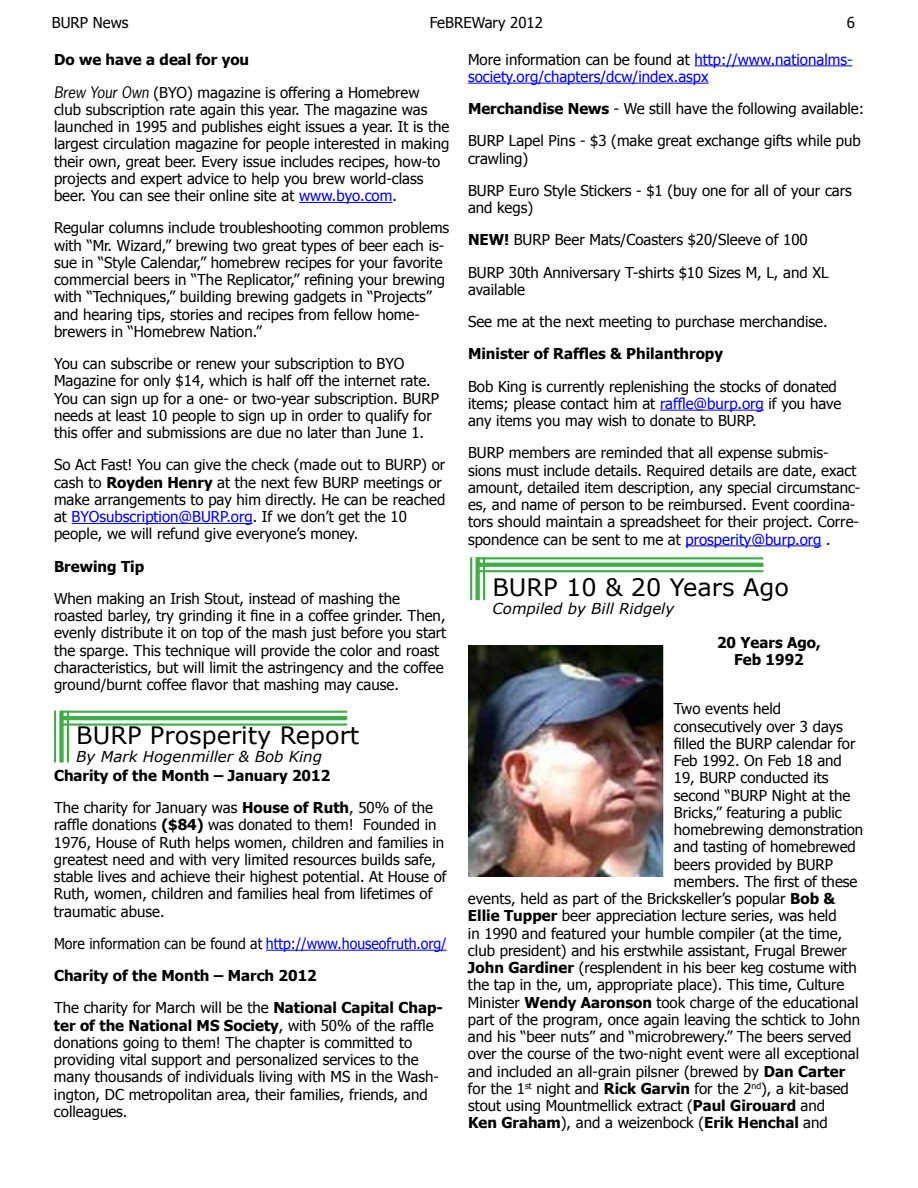
<style>
.page{position:relative;width:918px;height:1188px;background:#fff}
.page>*{position:absolute;margin:0;border:0;box-sizing:border-box;transform-origin:0 0}
.t1{font:24px "Verdana";color:#000}
.t2{font:15px/17.2px "Tahoma";color:#000}
.t3{font:700 15px/17.2px "Tahoma";color:#000;text-align:center}
.t4{font:15px/32.2px "Tahoma";color:#000;scale:.94 1}
.t5{font:15px/17.2px "Tahoma";color:#00f}
.t6{font:italic 15px "Verdana";color:#000}
.s1{font-weight:700}
.s2{font-family:"News Gothic";font-style:italic}
.s3{color:#00f}
.s4{font-weight:400}
.s5{color:#000}
</style>
<div class="page">
<hr style="left:483px;top:557px;width:2px;height:43px;background:#41ad49">
<svg style="left:476px;top:557px;width:4px;height:43px"></svg>
<hr style="left:470px;top:557px;width:2px;height:43px;background:#41ad49">
<hr style="left:478px;top:557px;width:285px;height:2px;background:#41ad49">
<svg style="left:478px;top:563px;width:285px;height:4px"></svg>
<hr style="left:478px;top:570px;width:285px;height:2px;background:#41ad49">
<img style="left:468px;top:646px;width:196px;height:230px">
<hr style="left:67px;top:711px;width:2px;height:51px;background:#41ad49">
<div style="left:59px;top:711px;width:5px;height:51px;background:#41ad49"></div>
<hr style="left:54px;top:711px;width:2px;height:51px;background:#41ad49">
<hr style="left:62px;top:711px;width:285px;height:2px;background:#41ad49">
<hr style="left:62px;top:716px;width:285px;height:4px;background:#41ad49">
<hr style="left:62px;top:723px;width:285px;height:3px;background:#41ad49">
<hr style="left:266px;top:950px;width:181px;height:1px;background:#00f">
<hr style="left:299px;top:202px;width:93px;height:1px;background:#00f">
<hr style="left:72px;top:523px;width:181px;height:1px;background:#00f">
<hr style="left:694px;top:65px;width:158px;height:1px;background:#00f">
<hr style="left:468px;top:83px;width:241px;height:1px;background:#00f">
<hr style="left:660px;top:410px;width:104px;height:1px;background:#00f">
<hr style="left:686px;top:545px;width:136px;height:1px;background:#00f">
<p class="t2" style="left:52px;top:13px;width:78px">BURP News</p>
<p class="t2" style="left:430px;top:13px;width:115px">FeBREWary 2012</p>
<p class="t2" style="left:847px;top:14px;width:10px">6</p>
<p class="t2" style="left:54px;top:43px;width:367px;line-height:32.2px"><span class="s1">Do we have a deal for you<br></span><span class="s2">Brew Your Own</span> (BYO) magazine is offering a Homebrew</p>
<p class="t2" style="left:54px;top:100px;width:397px">club subscription rate again this year. The magazine was launched in 1995 and publishes eight issues a year. It is the largest circulation magazine for people interested in making their own, great beer. Every issue includes recipes, how-to projects and expert advice to help you brew world-class beer. You can see their online site at <span class="s3">www.byo.com</span>.</p>
<p class="t2" style="left:54px;top:219px;width:397px">Regular columns include troubleshooting common problems with “Mr. Wizard,” brewing two great types of beer each is&shy;sue in “Style Calendar,” homebrew recipes for your favorite commercial beers in “The Replicator,” refining your brewing with “Techniques,” building brewing gadgets in “Projects” and hearing tips, stories and recipes from fellow home&shy;brewers in “Homebrew Nation.”</p>
<p class="t2" style="left:54px;top:354px;width:387px">You can subscribe or renew your subscription to BYO Magazine for only $14, which is half off the internet rate.<br>You can sign up for a one- or two-year subscription. BURP needs at least 10 people to sign up in order to qualify for this offer and submissions are due no later than June 1.</p>
<p class="t2" style="left:54px;top:456px;width:393px">So Act Fast! You can give the check (made out to BURP) or cash to <span class="s1">Royden Henry</span> at the next few BURP meetings or make arrangements to pay him directly. He can be reached at <span class="s3">BYOsubscription@BURP.org</span>. If we don’t get the 10 people, we will refund give everyone’s money.</p>
<p class="t3" style="left:54px;top:557px;width:92px">Brewing Tip</p>
<p class="t2" style="left:54px;top:589px;width:394px">When making an Irish Stout, instead of mashing the roasted barley, try grinding it fine in a coffee grinder. Then, evenly distribute it on top of the mash just before you start the sparge. This technique will provide the color and roast characteristics, but will limit the astringency and the coffee ground/burnt coffee flavor that mashing may cause.</p>
<h1 class="t1" style="left:76px;top:719px;width:285px">BURP Prosperity Report</h1>
<p class="t6" style="left:76px;top:746px;width:247px">By Mark Hogenmiller &amp; Bob King</p>
<p class="t3" style="left:54px;top:758px;width:381px;line-height:32.2px;text-align:left">Charity of the Month – January 2012<br><span class="s4">The charity for January was</span> House of Ruth<span class="s4">, 50% of the</span></p>
<p class="t2" style="left:54px;top:816px;width:394px">raffle donations <span class="s1">($84)</span> was donated to them! Founded in 1976, House of Ruth helps women, children and families in greatest need and with very limited resources builds safe, stable lives and achieve their highest potential. At House of Ruth, women, children and families heal from lifetimes of traumatic abuse.</p>
<p class="t4" style="left:54px;top:927px;width:419px">More information can be found at <span class="s3">http://www.houseofruth.org/<br></span><span class="s1">Charity of the Month – March 2012<br></span>The charity for March will be the <span class="s1">National Capital Chap-</span></p>
<p class="t2" style="left:54px;top:1016px;width:386px"><span class="s1">ter of the National MS Society</span>, with 50% of the raffle donations going to them! The chapter is committed to providing vital support and personalized services to the many thousands of individuals living with MS in the Wash&shy;ington, DC metropolitan area, their families, friends, and colleagues.</p>
<p class="t5" style="left:468px;top:50px;width:386px"><span class="s5">More information can be found at</span> http://www.nationalms&shy;society.org/chapters/dcw/index.aspx</p>
<p class="t2" style="left:468px;top:92px;width:398px;line-height:32.2px"><span class="s1">Merchandise News</span> - We still have the following available:<br>BURP Lapel Pins - $3 (make great exchange gifts while pub</p>
<p class="t2" style="left:468px;top:141px;width:385px;line-height:32.2px">crawling)<br>BURP Euro Style Stickers - $1 (buy one for all of your cars</p>
<p class="t2" style="left:468px;top:191px;width:362px;line-height:32.2px">and kegs)<br><span class="s1">NEW!</span> BURP Beer Mats/Coasters $20/Sleeve of 100<br>BURP 30th Anniversary T-shirts $10 Sizes M, L, and XL</p>
<p class="t2" style="left:468px;top:273px;width:361px;line-height:32.2px">available<br>See me at the next meeting to purchase merchandise.</p>
<p class="t3" style="left:468px;top:344px;width:257px">Minister of Raffles &amp; Philanthropy</p>
<p class="t2" style="left:468px;top:377px;width:375px">Bob King is currently replenishing the stocks of donated items; please contact him at <span class="s3">raffle@burp.org</span> if you have any items you may wish to donate to BURP.</p>
<p class="t2" style="left:468px;top:444px;width:394px">BURP members are reminded that all expense submis&shy;sions must include details. Required details are date, exact amount, detailed item description, any special circumstanc&shy;es, and name of person to be reimbursed. Event coordina&shy;tors should maintain a spreadsheet for their project. Corre&shy;spondence can be sent to me at <span class="s3">prosperity@burp.org</span> .</p>
<h1 class="t1" style="left:492px;top:571px;width:298px">BURP 10 &amp; 20 Years Ago</h1>
<p class="t6" style="left:492px;top:598px;width:183px">Compiled by Bill Ridgely</p>
<p class="t3" style="left:717px;top:633px;width:105px">20 Years Ago,<br>Feb 1992</p>
<p class="t2" style="left:674px;top:700px;width:109px">Two events held</p>
<p class="t2" style="left:674px;top:717px;width:171px">consecutively over 3 days</p>
<p class="t2" style="left:674px;top:734px;width:183px">filled the BURP calendar for</p>
<p class="t2" style="left:674px;top:751px;width:169px">Feb 1992. On Feb 18 and</p>
<p class="t2" style="left:674px;top:769px;width:156px">19, BURP conducted its</p>
<p class="t2" style="left:674px;top:786px;width:178px">second “BURP Night at the</p>
<p class="t2" style="left:674px;top:803px;width:169px">Bricks,” featuring a public</p>
<p class="t2" style="left:674px;top:820px;width:191px">homebrewing demonstration</p>
<p class="t2" style="left:674px;top:838px;width:184px">and tasting of homebrewed</p>
<p class="t2" style="left:674px;top:855px;width:161px">beers provided by BURP</p>
<p class="t2" style="left:674px;top:872px;width:185px">members. The first of these</p>
<p class="t2" style="left:468px;top:889px;width:369px">events, held as part of the Brickskeller’s popular <span class="s1">Bob &amp;</span></p>
<p class="t2" style="left:468px;top:907px;width:370px"><span class="s1">Ellie Tupper</span> beer appreciation lecture series, was held</p>
<p class="t2" style="left:468px;top:924px;width:376px">in 1990 and featured your humble compiler (at the time,</p>
<p class="t2" style="left:468px;top:941px;width:380px">club president) and his erstwhile assistant, Frugal Brewer</p>
<p class="t2" style="left:468px;top:958px;width:390px"><span class="s1">John Gardiner</span> (resplendent in his beer keg costume with</p>
<p class="t2" style="left:468px;top:976px;width:378px">the tap in the, um, appropriate place). This time, Culture</p>
<p class="t2" style="left:468px;top:993px;width:392px">Minister <span class="s1">Wendy Aaronson</span> took charge of the educational</p>
<p class="t2" style="left:468px;top:1010px;width:394px">part of the program, once again leaving the schtick to John</p>
<p class="t2" style="left:468px;top:1027px;width:385px">and his “beer nuts” and “microbrewery.” The beers served</p>
<p class="t2" style="left:468px;top:1045px;width:393px">over the course of the two-night event were all exceptional</p>
<p class="t2" style="left:468px;top:1062px;width:379px">and included an all-grain pilsner (brewed by <span class="s1">Dan Carter</span></p>
<p class="t2" style="left:468px;top:1079px;width:382px">for the 1<sup>st</sup> night and <span class="s1">Rick Garvin</span> for the 2<sup>nd</sup>), a kit-based</p>
<p class="t2" style="left:468px;top:1096px;width:359px">stout using Mountmellick extract (<span class="s1">Paul Girouard</span> and</p>
<p class="t3" style="left:468px;top:1113px;width:361px">Ken Graham<span class="s4">), and a weizenbock (</span>Erik Henchal <span class="s4">and</span></p>
</div>
